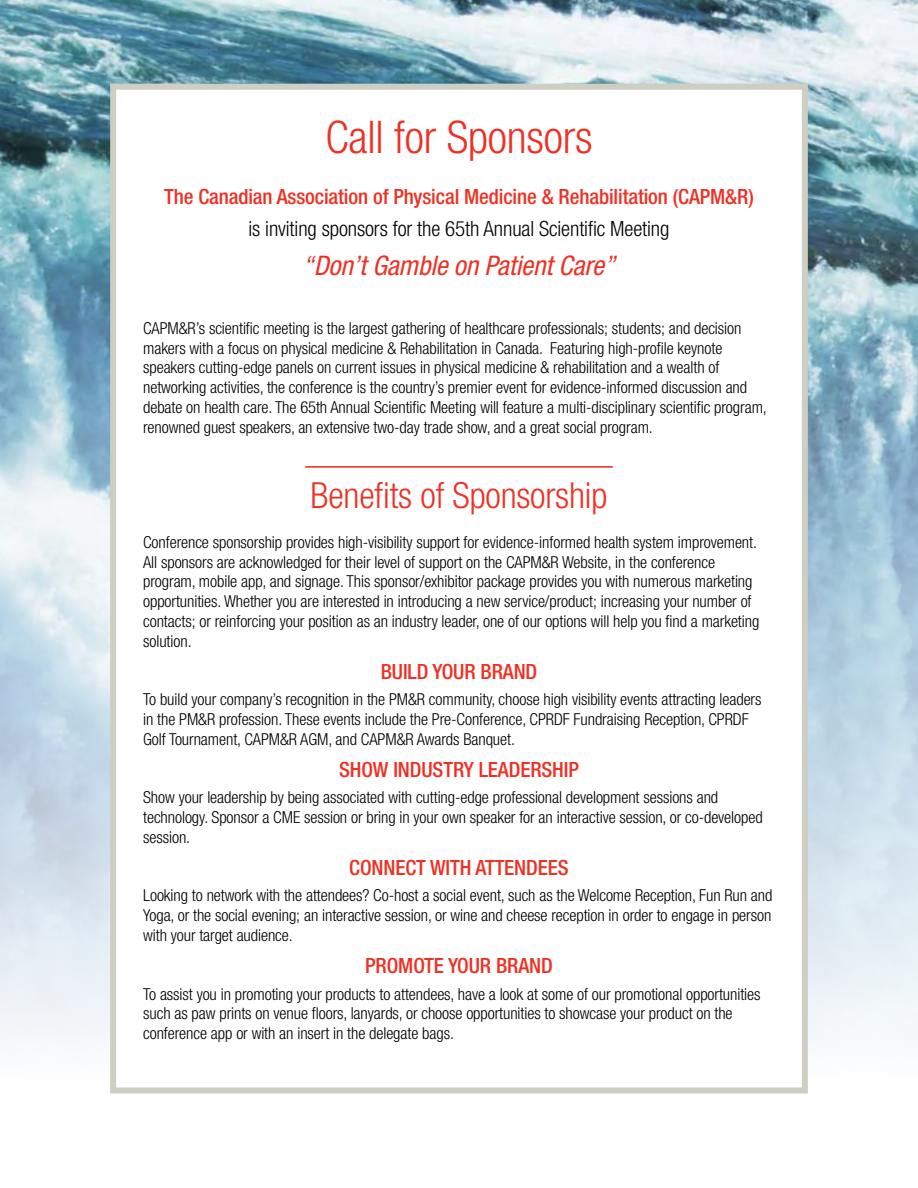
<style>
.page{position:relative;width:918px;height:1188px;background:#fff}
.page>*{position:absolute;margin:0;border:0;box-sizing:border-box;transform-origin:0 0}
.t1{font:300 condensed 45px "Helvetica Neue";letter-spacing:-.005em;color:#ee3124}
.t2{font:300 condensed 36px "Helvetica Neue";letter-spacing:-.005em;color:#ee3124}
.t3{font:italic condensed 27px "Helvetica Neue";letter-spacing:-.005em;color:#ee3124}
.t4{font:500 condensed 21px "Helvetica Neue";letter-spacing:-.005em;color:#ee3124}
.t5{font:300 condensed 21px "Helvetica Neue";letter-spacing:-.005em;color:#000}
.t6{font:300 condensed 16.5px/19.8px "Helvetica Neue";letter-spacing:-.005em;color:#000}
</style>
<div class="page">
<img style="left:0;top:0;width:918px;height:1041px">
<div style="left:113px;top:87px;width:692px;height:1003px;background:#fff"></div>
<hr style="left:305px;top:466px;width:308px;height:2px;background:#ee3124">
<div style="left:110px;top:84px;width:698px;height:1010px;border:6px solid #cecec2"></div>
<h1 class="t1" style="left:325px;top:111px;width:269px">Call for Sponsors</h1>
<p class="t4" style="left:164px;top:184px;width:591px">The Canadian Association of Physical Medicine &amp; Rehabilitation (CAPM&amp;R)</p>
<p class="t5" style="left:248px;top:216px;width:423px">is inviting sponsors for the 65th Annual Scientific Meeting</p>
<h3 class="t3" style="left:303px;top:250px;width:314px">“Don’t Gamble on Patient Care”</h3>
<p class="t6" style="left:143px;top:318px;width:625px">CAPM&amp;R’s scientific meeting is the largest gathering of healthcare professionals; students; and decision makers with a focus on physical medicine &amp; Rehabilitation in Canada. Featuring high-profile keynote speakers cutting-edge panels on current issues in physical medicine &amp; rehabilitation and a wealth of networking activities, the conference is the country’s premier event for evidence-informed discussion and debate on health care. The 65th Annual Scientific Meeting will feature a multi-disciplinary scientific program, renowned guest speakers, an extensive two-day trade show, and a great social program.</p>
<h2 class="t2" style="left:311px;top:475px;width:298px">Benefits of Sponsorship</h2>
<p class="t6" style="left:143px;top:532px;width:618px">Conference sponsorship provides high-visibility support for evidence-informed health system improvement.<br>All sponsors are acknowledged for their level of support on the CAPM&amp;R Website, in the conference program, mobile app, and signage. This sponsor/exhibitor package provides you with numerous marketing opportunities. Whether you are interested in introducing a new service/product; increasing your number of contacts; or reinforcing your position as an industry leader, one of our options will help you find a marketing solution.</p>
<p class="t4" style="left:381px;top:659px;width:158px">BUILD YOUR BRAND</p>
<p class="t6" style="left:143px;top:689px;width:620px">To build your company’s recognition in the PM&amp;R community, choose high visibility events attracting leaders in the PM&amp;R profession. These events include the Pre-Conference, CPRDF Fundraising Reception, CPRDF<br>Golf Tournament, CAPM&amp;R AGM, and CAPM&amp;R Awards Banquet.</p>
<p class="t4" style="left:339px;top:757px;width:241px">SHOW INDUSTRY LEADERSHIP</p>
<p class="t6" style="left:143px;top:788px;width:621px">Show your leadership by being associated with cutting-edge professional development sessions and technology. Sponsor a CME session or bring in your own speaker for an interactive session, or co-developed session.</p>
<p class="t4" style="left:349px;top:855px;width:221px">CONNECT WITH ATTENDEES</p>
<p class="t6" style="left:143px;top:886px;width:631px;text-align:justify">Looking to network with the attendees? Co-host a social event, such as the Welcome Reception, Fun Run and Yoga, or the social evening; an interactive session, or wine and cheese reception in order to engage in person with your target audience.</p>
<p class="t4" style="left:365px;top:953px;width:189px">PROMOTE YOUR BRAND</p>
<p class="t6" style="left:143px;top:984px;width:619px">To assist you in promoting your products to attendees, have a look at some of our promotional opportunities such as paw prints on venue floors, lanyards, or choose opportunities to showcase your product on the conference app or with an insert in the delegate bags.</p>
</div>
